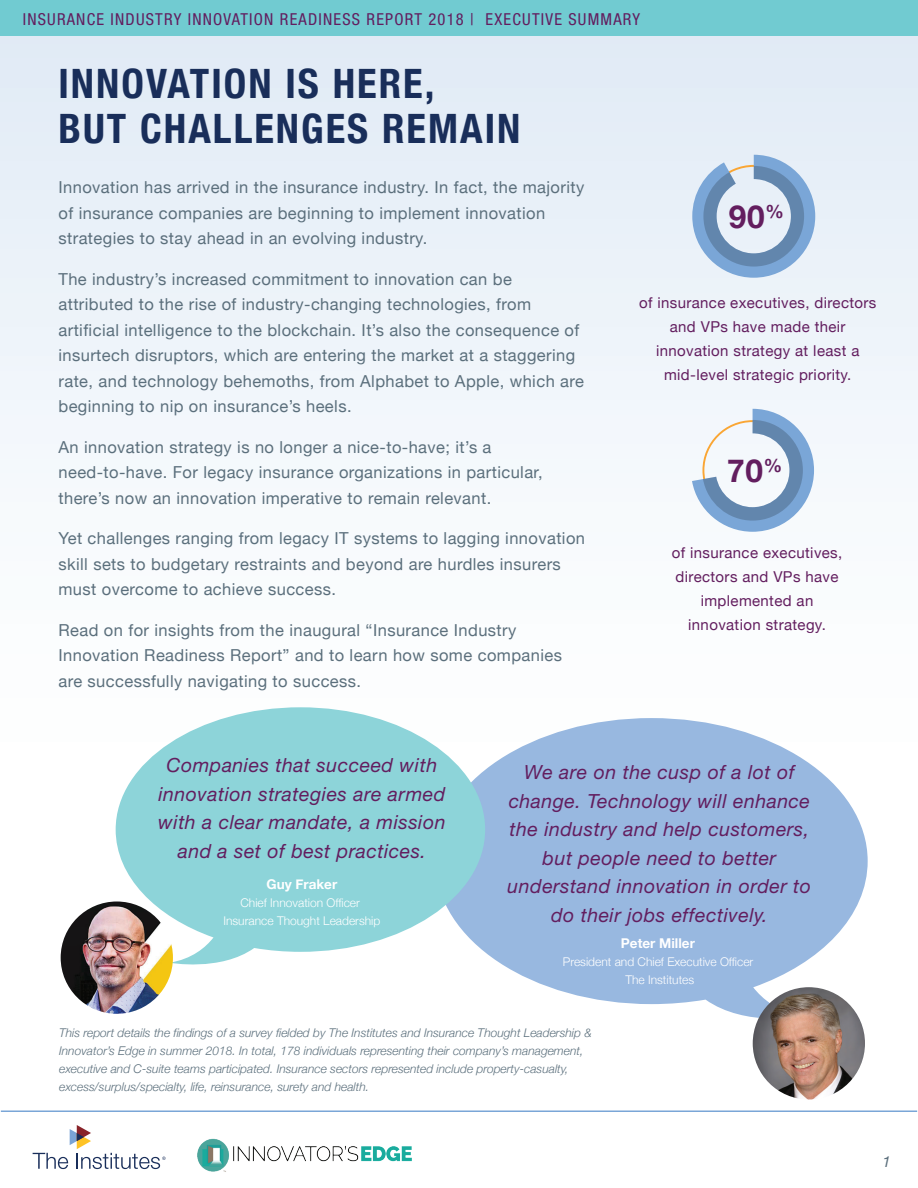
<style>
.page{position:relative;width:918px;height:1188px;background:#fff}
.page>*{position:absolute;margin:0;border:0;box-sizing:border-box;transform-origin:0 0}
.t1{font:700 condensed 40.5px/45px "Helvetica Neue";letter-spacing:.05em;color:#192e5a}
.t2{font:700 31.65px "Helvetica Neue";color:#631e5f}
.t3{font:italic 19.5px/28.5px "Helvetica Neue LT Std";letter-spacing:.025em;color:#631e5f;text-align:center}
.t4{font:16.5px/25.5px "Helvetica Neue";letter-spacing:.025em;color:#5b6f7c}
.t5{font:condensed 16.5px "Helvetica Neue LT Std";letter-spacing:.075em;color:#631e5f}
.t6{font:15px/24px "Helvetica Neue";letter-spacing:.025em;color:#631e5f;text-align:center}
.t7{font:italic 15px "Helvetica Neue LT Std";color:#5b6f7c}
.t8{font:700 13.5px "Helvetica Neue";color:#fff}
.t9{font:italic 300 12px/18px "Helvetica Neue";color:#5b6f7c}
.t10{font:300 12px/18px "Helvetica Neue";color:#fff;text-align:center}
</style>
<div class="page">
<div style="left:0;top:0;width:918px;height:1109px;background:linear-gradient(to bottom,#e4edf7,#fff)"></div>
<svg style="left:692px;top:409px;width:122px;height:123px"></svg>
<svg style="left:692px;top:155px;width:123px;height:123px;background:#b0c6df"></svg>
<div style="left:0;top:0;width:918px;height:36px;background:#71cbd1"></div>
<hr style="left:1px;top:1110px;width:916px;height:2px;background:#7aa6d7">
<svg style="left:435px;top:718px;width:433px;height:310px;fill:#98b8e0"></svg>
<svg style="left:116px;top:707px;width:369px;height:265px;fill:#8dd4d9"></svg>
<img style="left:753px;top:987px;width:112px;height:113px;border-radius:56px">
<img style="left:61px;top:902px;width:112px;height:112px;border-radius:56px">
<svg style="left:33px;top:1125px;width:133px;height:44px"></svg>
<img style="left:197px;top:1138px;width:215px;height:34px">
<p class="t5" style="left:23px;top:10px;width:619px">INSURANCE INDUSTRY INNOVATION READINESS REPORT 2018 | EXECUTIVE SUMMARY</p>
<h1 class="t1" style="left:58px;top:59px;width:463px">INNOVATION IS HERE,<br>BUT CHALLENGES REMAIN</h1>
<p class="t4" style="left:58px;top:176px;width:527px">Innovation has arrived in the insurance industry. In fact, the majority of insurance companies are beginning to implement innovation strategies to stay ahead in an evolving industry.</p>
<p class="t4" style="left:58px;top:267px;width:527px">The industry’s increased commitment to innovation can be attributed to the rise of industry-changing technologies, from artificial intelligence to the blockchain. It’s also the consequence of insurtech disruptors, which are entering the market at a staggering rate, and technology behemoths, from Alphabet to Apple, which are beginning to nip on insurance’s heels.</p>
<p class="t4" style="left:58px;top:435px;width:486px">An innovation strategy is no longer a nice-to-have; it’s a need-to-have. For legacy insurance organizations in particular, there’s now an innovation imperative to remain relevant.</p>
<p class="t4" style="left:58px;top:527px;width:528px">Yet challenges ranging from legacy IT systems to lagging innovation skill sets to budgetary restraints and beyond are hurdles insurers must overcome to achieve success.</p>
<p class="t4" style="left:58px;top:618px;width:505px">Read on for insights from the inaugural “Insurance Industry<br>Innovation Readiness Report” and to learn how some companies are successfully navigating to success.</p>
<h2 class="t2" style="left:729px;top:192px;width:57px">90<sup>%</sup></h2>
<p class="t6" style="left:639px;top:292px;width:239px">of insurance executives, directors and VPs have made their innovation strategy at least a mid-level strategic priority.</p>
<h2 class="t2" style="left:727px;top:446px;width:57px">70<sup>%</sup></h2>
<p class="t6" style="left:672px;top:542px;width:172px">of insurance executives, directors and VPs have implemented an innovation strategy.</p>
<p class="t3" style="left:158px;top:751px;width:289px">Companies that succeed with innovation strategies are armed with a clear mandate, a mission and a set of best practices.</p>
<p class="t8" style="left:267px;top:874px;width:72px">Guy Fraker</p>
<p class="t10" style="left:223px;top:893px;width:158px">Chief Innovation Officer<br>Insurance Thought Leadership</p>
<p class="t3" style="left:508px;top:758px;width:305px">We are on the cusp of a lot of change. Technology will enhance the industry and help customers, but people need to better understand innovation in order to do their jobs effectively.</p>
<p class="t8" style="left:621px;top:933px;width:75px">Peter Miller</p>
<p class="t10" style="left:563px;top:952px;width:192px">President and Chief Executive Officer<br>The Institutes</p>
<p class="t9" style="left:59px;top:1023px;width:534px">This report details the findings of a survey fielded by The Institutes and Insurance Thought Leadership &amp; Innovator’s Edge in summer 2018. In total, 178 individuals representing their company’s management, executive and C-suite teams participated. Insurance sectors represented include property-casualty, excess/surplus/specialty, life, reinsurance, surety and health.</p>
<p class="t7" style="left:883px;top:1153px;width:10px">1</p>
</div>
